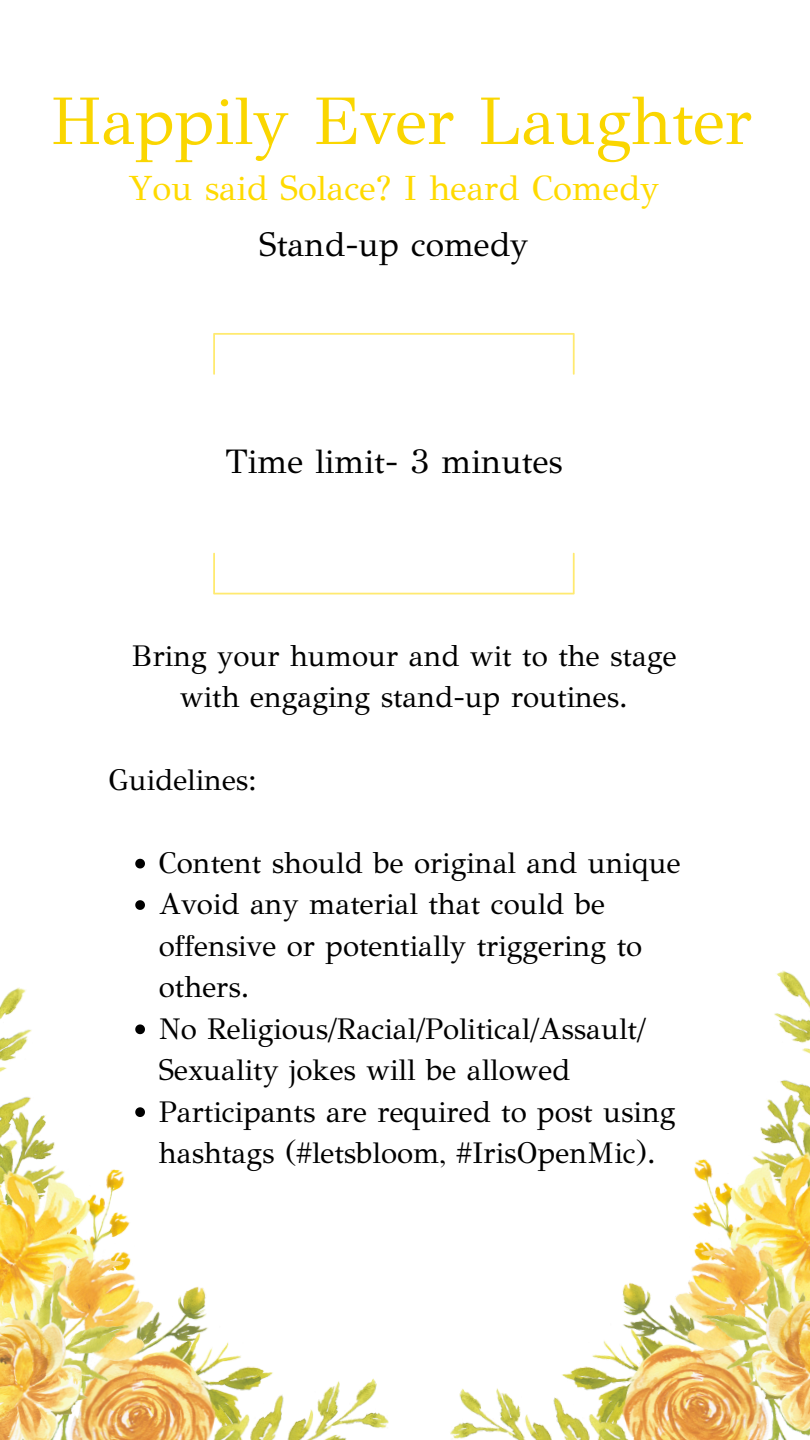
<style>
.page{position:relative;width:810px;height:1440px;background:#fff}
.page>*{position:absolute;margin:0;border:0;box-sizing:border-box;transform-origin:0 0}
.t1{font:67.4px "GFS Didot";color:#fad600}
.t2{font:35px "GFS Didot";color:#ffda00}
.t3{font:34px "GFS Didot";color:#000}
.t4{font:29.9px/41.4px "GFS Didot";color:#000}
</style>
<div class="page">
<svg style="left:213px;top:553px;width:362px;height:41px"></svg>
<svg style="left:213px;top:333px;width:362px;height:42px"></svg>
<img style="left:450px;top:970px;width:360px;height:470px">
<svg style="left:135px;top:859px;width:10px;height:9px"></svg>
<svg style="left:135px;top:900px;width:10px;height:10px"></svg>
<img style="left:0;top:987px;width:389px;height:453px">
<p class="t1" style="left:51px;top:80px;width:703px">Happily Ever Laughter</p>
<p class="t2" style="left:129px;top:167px;width:532px">You said Solace? I heard Comedy</p>
<p class="t3" style="left:259px;top:224px;width:271px">Stand-up comedy</p>
<h1 class="t3" style="left:225px;top:441px;width:339px">Time limit- 3 minutes</h1>
<h2 class="t4" style="left:131px;top:635px;width:547px;text-align:center">Bring your humour and wit to the stage with engaging stand-up routines.</h2>
<p class="t4" style="left:108px;top:759px;width:150px">Guidelines:</p>
<h2 class="t4" style="left:159px;top:842px;width:523px">Content should be original and unique</h2>
<p class="t4" style="left:159px;top:884px;width:485px">Avoid any material that could be offensive or potentially triggering to others.</p>
<p class="t4" style="left:159px;top:1008px;width:488px">No Religious/Racial/Political/Assault/<br>Sexuality jokes will be allowed</p>
<p class="t4" style="left:159px;top:1091px;width:518px">Participants are required to post using hashtags (#letsbloom, #IrisOpenMic).</p>
</div>
